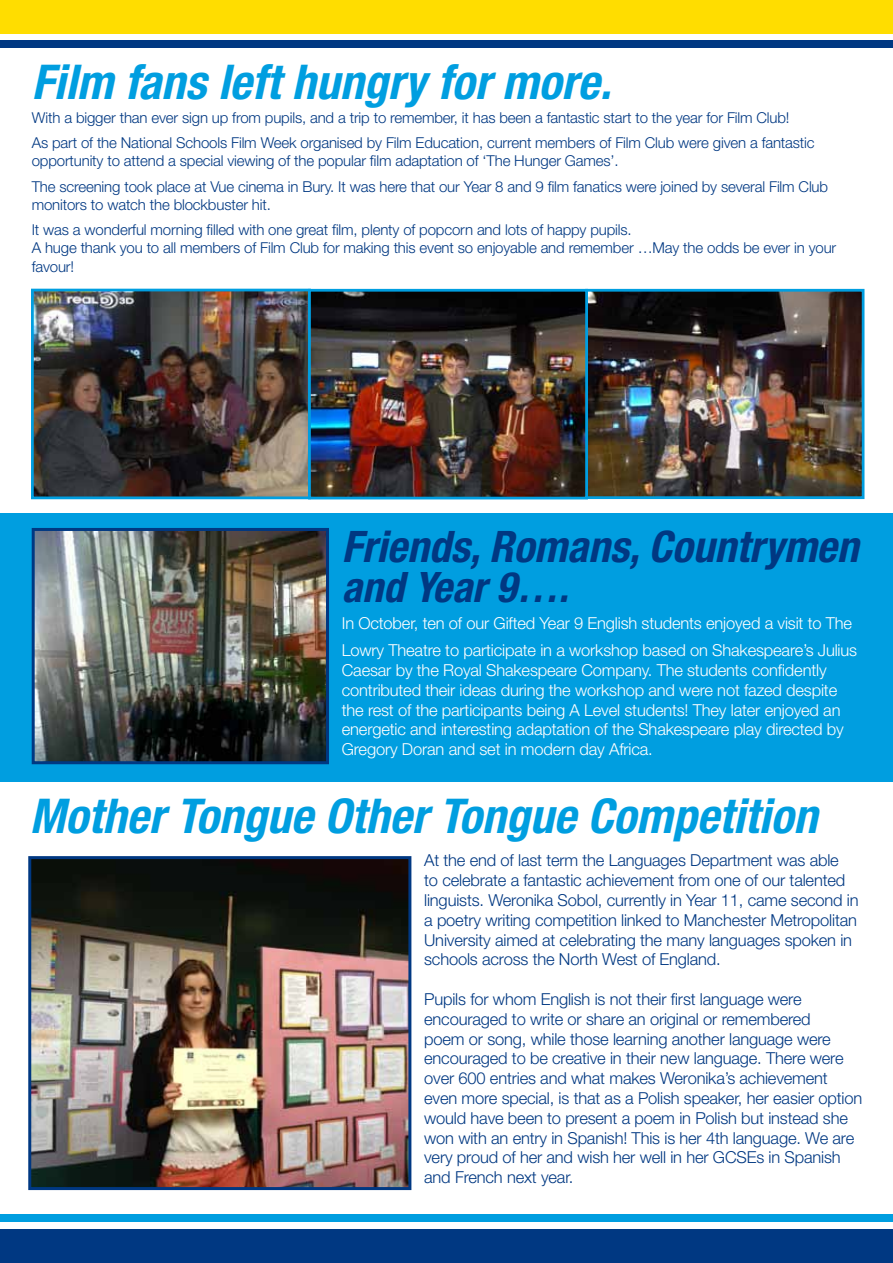
<style>
.page{position:relative;width:893px;height:1263px;background:#fff}
.page>*{position:absolute;margin:0;border:0;box-sizing:border-box;transform-origin:0 0}
.t1{font:italic 700 condensed 48px "Helvetica Neue LT";color:#009ee0}
.t2{font:italic 700 condensed 43.5px "Helvetica Neue LT";color:#003882}
.t3{font:italic 700 condensed 42px "Helvetica Neue LT";color:#003882}
.t4{font:300 16.5px/19.8px "Helvetica Neue LT";letter-spacing:-.01em;color:#003882}
.t5{font:300 16.5px/19.8px "Helvetica Neue LT";letter-spacing:-.01em;color:#fff}
.t6{font:300 15px/25.5px "Helvetica Neue LT";letter-spacing:-.01em;color:#003882}
</style>
<div class="page">
<div style="left:0;top:0;width:893px;height:34px;background:#fd0"></div>
<div style="left:0;top:40px;width:893px;height:8px;background:#003882"></div>
<div style="left:0;top:1229px;width:893px;height:34px;background:#003882"></div>
<div style="left:0;top:1214px;width:893px;height:8px;background:#009ee0"></div>
<div style="left:0;top:513px;width:893px;height:269px;background:#009ee0"></div>
<img style="left:32px;top:860px;width:375px;height:326px">
<div style="left:28px;top:856px;width:383px;height:334px;border:3px solid #003882"></div>
<img style="left:35px;top:293px;width:825px;height:202px">
<div style="left:585px;top:289px;width:279px;height:210px;border:3px solid #009ee0"></div>
<div style="left:31px;top:289px;width:280px;height:210px;border:3px solid #009ee0"></div>
<div style="left:308px;top:289px;width:280px;height:210px;border:3px solid #009ee0"></div>
<img style="left:36px;top:532px;width:289px;height:228px">
<div style="left:32px;top:528px;width:297px;height:236px;border:3px solid #003882"></div>
<h1 class="t1" style="left:32px;top:53px;width:581px">Film fans left hungry for more.</h1>
<p class="t6" style="left:32px;top:105px;width:784px">With a bigger than ever sign up from pupils, and a trip to remember, it has been a fantastic start to the year for Film Club!<br>As part of the National Schools Film Week organised by Film Education, current members of Film Club were given a fantastic</p>
<p class="t6" style="left:32px;top:148px;width:798px">opportunity to attend a special viewing of the popular film adaptation of ‘The Hunger Games’.<br>The screening took place at Vue cinema in Bury. It was here that our Year 8 and 9 film fanatics were joined by several Film Club</p>
<p class="t6" style="left:32px;top:192px;width:602px">monitors to watch the blockbuster hit.<br>It was a wonderful morning filled with one great film, plenty of popcorn and lots of happy pupils.</p>
<p class="t6" style="left:32px;top:239px;width:806px;line-height:18px">A huge thank you to all members of Film Club for making this event so enjoyable and remember …May the odds be ever in your favour!</p>
<h2 class="t2" style="left:342px;top:520px;width:518px">Friends, Romans, Countrymen</h2>
<h3 class="t3" style="left:342px;top:562px;width:228px">and Year 9….</h3>
<p class="t5" style="left:342px;top:609px;width:517px;line-height:27px">In October, ten of our Gifted Year 9 English students enjoyed a visit to The<br>Lowry Theatre to participate in a workshop based on Shakespeare’s Julius</p>
<p class="t5" style="left:342px;top:660px;width:503px">Caesar by the Royal Shakespeare Company. The students confidently contributed their ideas during the workshop and were not fazed despite the rest of the participants being A Level students! They later enjoyed an energetic and interesting adaptation of the Shakespeare play directed by Gregory Doran and set in modern day Africa.</p>
<h1 class="t1" style="left:30px;top:787px;width:789px">Mother Tongue Other Tongue Competition</h1>
<p class="t4" style="left:424px;top:850px;width:436px">At the end of last term the Languages Department was able<br>to celebrate a fantastic achievement from one of our talented linguists. Weronika Sobol, currently in Year 11, came second in a poetry writing competition linked to Manchester Metropolitan University aimed at celebrating the many languages spoken in schools across the North West of England.</p>
<p class="t4" style="left:424px;top:989px;width:440px">Pupils for whom English is not their first language were encouraged to write or share an original or remembered<br>poem or song, while those learning another language were encouraged to be creative in their new language. There were over 600 entries and what makes Weronika’s achievement even more special, is that as a Polish speaker, her easier option would have been to present a poem in Polish but instead she won with an entry in Spanish! This is her 4th language. We are very proud of her and wish her well in her GCSEs in Spanish and French next year.</p>
</div>
